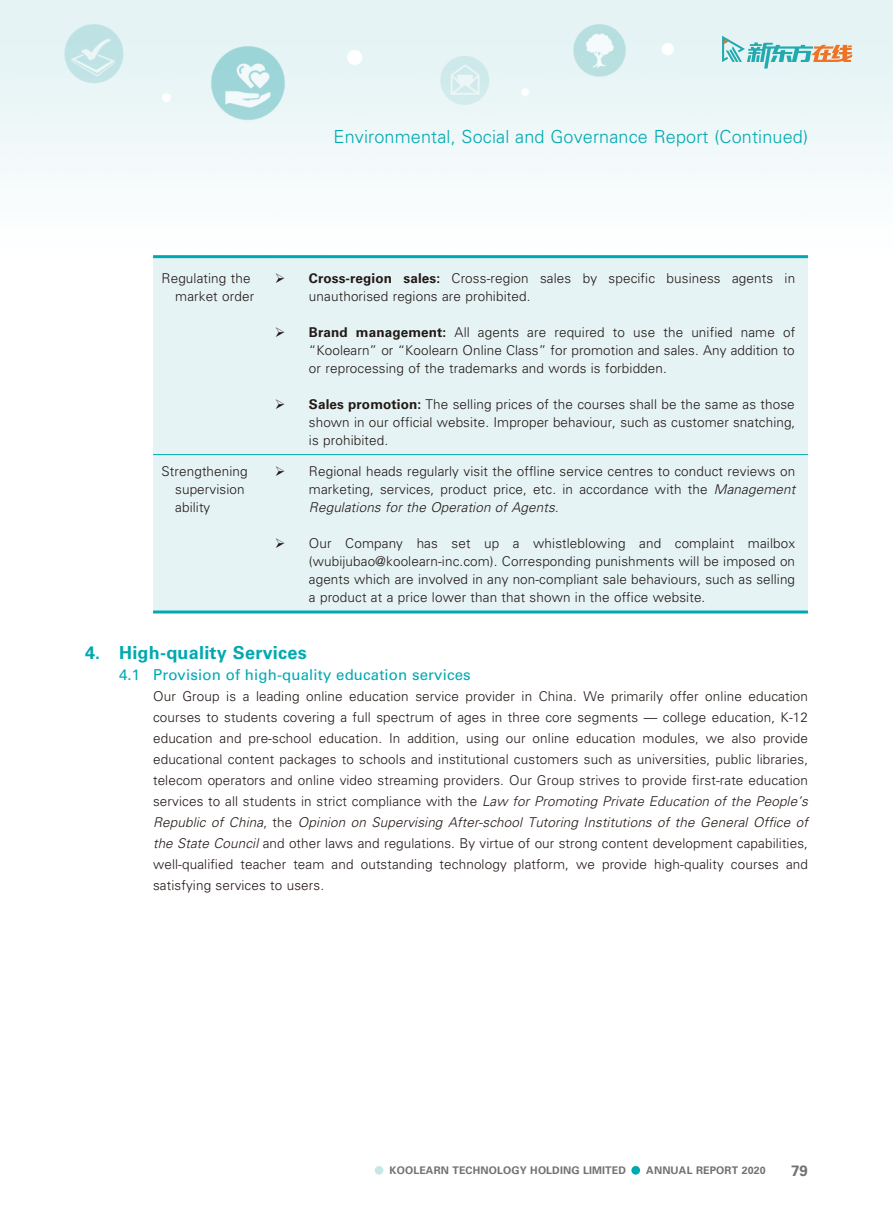
<style>
.page{position:relative;width:893px;height:1212px;background:#fff}
.page>*{position:absolute;margin:0;border:0;box-sizing:border-box;transform-origin:0 0}
.t1{font:300 18px "Univers";letter-spacing:.01em;color:#00a9b0}
.t2{font:700 18px "Univers";letter-spacing:.015em;color:#00a9b0}
.t3{font:15px "Univers";letter-spacing:.01em;color:#00a9b0}
.t4{font:700 15px "Univers";color:#727272}
.t5{font:300 13.5px/18px "Univers";letter-spacing:.01em;color:#231916;text-align:justify}
.t6{font:700 10.5px "Univers";letter-spacing:.015em;color:#727272}
.s1{font-weight:700}
.s2{font-style:italic}
</style>
<div class="page">
<img style="left:1px;top:0;width:892px;height:174px">
<svg style="left:722px;top:36px;width:130px;height:32px;background:#bbd6cf"></svg>
<div style="left:631px;top:1166px;width:9px;height:8px;background:#00a9b0;border-radius:50%"></div>
<div style="left:375px;top:1166px;width:8px;height:8px;background:#c7e6e8;border-radius:50%"></div>
<div style="left:153px;top:258px;width:655px;height:352px;background:#e5f3f5"></div>
<hr style="left:153px;top:255px;width:122px;height:3px;background:#00a9b0">
<hr style="left:275px;top:255px;width:533px;height:3px;background:#00a9b0">
<hr style="left:153px;top:610px;width:122px;height:3px;background:#00a9b0">
<hr style="left:275px;top:610px;width:533px;height:3px;background:#00a9b0">
<hr style="left:153px;top:454px;width:122px;height:1px;background:#00a9b0">
<hr style="left:275px;top:454px;width:533px;height:1px;background:#00a9b0">
<svg style="left:286px;top:476px;width:14px;height:1px"></svg>
<h1 class="t1" style="left:334px;top:126px;width:476px">Environmental, Social and Governance Report (Continued)</h1>
<p class="t5" style="left:162px;top:269px;width:94px;text-align:right">Regulating the market order</p>
<p class="t5" style="left:309px;top:269px;width:488px;text-indent:-34px">➢ <span class="s1">Cross-region sales:</span> Cross-region sales by specific business agents in unauthorised regions are prohibited.</p>
<p class="t5" style="left:309px;top:323px;width:488px;text-indent:-34px">➢ <span class="s1">Brand management:</span> All agents are required to use the unified name of “Koolearn” or “Koolearn Online Class” for promotion and sales. Any addition to or reprocessing of the trademarks and words is forbidden.</p>
<p class="t5" style="left:309px;top:395px;width:488px;text-indent:-34px">➢ <span class="s1">Sales promotion:</span> The selling prices of the courses shall be the same as those shown in our official website. Improper behaviour, such as customer snatching, is prohibited.</p>
<p class="t5" style="left:175px;top:462px;width:74px;text-align:left;text-indent:-14px">Strengthening supervision ability</p>
<p class="t5" style="left:309px;top:463px;width:488px;text-indent:-34px">➢ Regional heads regularly visit the offline service centres to conduct reviews on marketing, services, product price, etc. in accordance with the <span class="s2">Management Regulations for the Operation of Agents.</span></p>
<p class="t5" style="left:309px;top:535px;width:488px;text-indent:-34px">➢ Our Company has set up a whistleblowing and complaint mailbox (wubijubao@koolearn-inc.com). Corresponding punishments will be imposed on agents which are involved in any non-compliant sale behaviours, such as selling a product at a price lower than that shown in the office website.</p>
<h1 class="t2" style="left:85px;top:642px;width:223px">4. High-quality Services</h1>
<p class="t3" style="left:119px;top:666px;width:353px">4.1 Provision of high-quality education services</p>
<p class="t5" style="left:153px;top:686px;width:656px;line-height:21px">Our Group is a leading online education service provider in China. We primarily offer online education courses to students covering a full spectrum of ages in three core segments — college education, K-12 education and pre-school education. In addition, using our online education modules, we also provide educational content packages to schools and institutional customers such as universities, public libraries, telecom operators and online video streaming providers. Our Group strives to provide first-rate education services to all students in strict compliance with the <span class="s2">Law for Promoting Private Education of the People’s Republic of China</span>, the <span class="s2">Opinion on Supervising After-school Tutoring Institutions of the General Office of the State Council</span> and other laws and regulations. By virtue of our strong content development capabilities, well-qualified teacher team and outstanding technology platform, we provide high-quality courses and satisfying services to users.</p>
<p class="t6" style="left:390px;top:1164px;width:238px">KOOLEARN TECHNOLOGY HOLDING LIMITED</p>
<p class="t6" style="left:646px;top:1164px;width:121px">ANNUAL REPORT 2020</p>
<p class="t4" style="left:791px;top:1162px;width:18px">79</p>
</div>
